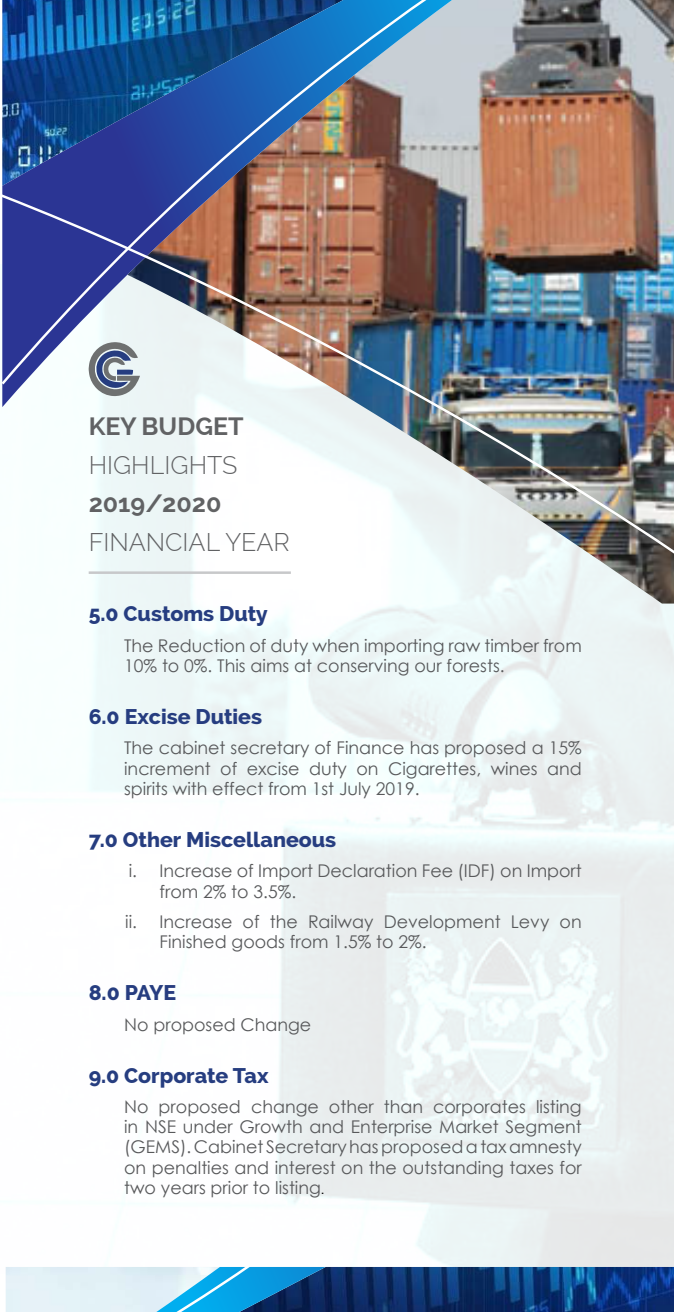
<style>
.page{position:relative;width:674px;height:1312px;background:#fff}
.page>*{position:absolute;margin:0;border:0;box-sizing:border-box;transform-origin:0 0}
.t1{font:300 25px "Raleway";color:#616264}
.t2{font:700 25px "Raleway";color:#616264}
.t3{font:800 21.25px "Raleway";color:#263d80}
.t4{font:17.5px/20.1px "Century Gothic";color:#58595b}
.s1{font-family:"Arial Unicode MS";font-size:13.75px;color:#000}
</style>
<div class="page">
<div style="left:6px;top:1266px;width:105px;height:45px;background:#e3f2f7"></div>
<svg style="left:111px;top:1266px;width:562px;height:45px"></svg>
<img style="left:127px;top:0;width:546px;height:603px">
<img style="left:0;top:192px;width:673px;height:370px">
<img style="left:0;top:0;width:571px;height:387px">
<hr style="left:89px;top:571px;width:202px;height:2px;background:#c7c8ca">
<svg style="left:89px;top:342px;width:51px;height:54px"></svg>
<h1 class="t2" style="left:89px;top:411px;width:156px">KEY BUDGET</h1>
<h1 class="t1" style="left:89px;top:450px;width:150px">HIGHLIGHTS</h1>
<h1 class="t2" style="left:89px;top:489px;width:134px">2019/2020</h1>
<h1 class="t1" style="left:89px;top:527px;width:203px">FINANCIAL YEAR</h1>
<p class="t3" style="left:89px;top:601px;width:180px">5.0 Customs Duty</p>
<p class="t4" style="left:124px;top:634px;width:459px">The Reduction of duty when importing raw timber from<br>10% to 0%. This aims at conserving our forests.</p>
<p class="t3" style="left:89px;top:704px;width:175px">6.0 Excise Duties</p>
<p class="t4" style="left:124px;top:737px;width:459px;text-align:justify">The cabinet secretary of Finance has proposed a 15% increment of excise duty on Cigarettes, wines and spirits with effect from 1st July 2019.</p>
<p class="t3" style="left:89px;top:827px;width:249px">7.0 Other Miscellaneous</p>
<p class="t4" style="left:159px;top:860px;width:423px;text-indent:-31px">i. Increase of Import Declaration Fee (IDF) on Import from 2% to 3.5%.</p>
<p class="t4" style="left:159px;top:910px;width:423px;text-indent:-34px">ii. Increase of the Railway Development Levy on<br>Finished goods from 1.5% to 2%.</p>
<p class="t3" style="left:89px;top:980px;width:89px">8.0 PAYE</p>
<p class="t4" style="left:124px;top:1013px;width:189px">No proposed Change</p>
<p class="t3" style="left:89px;top:1063px;width:181px">9.0 Corporate Tax</p>
<p class="t4" style="left:124px;top:1096px;width:459px;text-align:justify">No proposed change other than corporates listing in NSE under Growth and Enterprise Market Segment (GEMS). Cabinet Secretary has proposed a tax amnesty on penalties and interest on the outstanding taxes for two years prior to listing<span class="s1">.</span></p>
</div>
